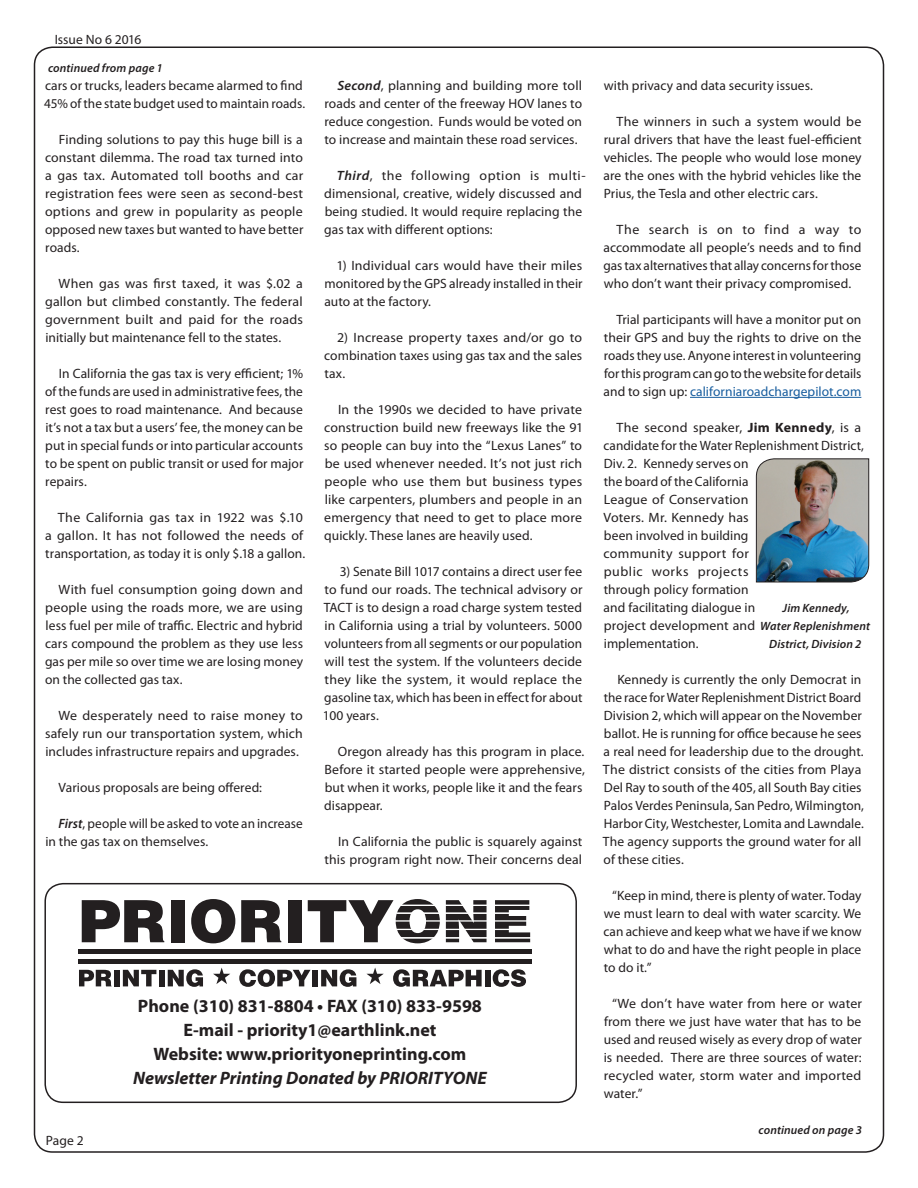
<style>
.page{position:relative;width:918px;height:1188px;background:#fff}
.page>*{position:absolute;margin:0;border:0;box-sizing:border-box;transform-origin:0 0}
.t1{font:700 18px/24px "Myriad Pro";color:#231f20;text-align:center}
.t2{font:italic 700 18px "Myriad Pro";color:#231f20}
.t3{font:13.5px/18px "Myriad Pro";letter-spacing:.005em;color:#231f20;text-align:justify}
.t4{font:italic 600 12px/18px "Myriad Pro";letter-spacing:.01em;color:#231f20;text-align:center}
.s1{font-weight:600;font-style:italic}
.s2{color:#175d9e}
.s3{font-weight:700}
</style>
<div class="page">
<hr style="left:690px;top:397px;width:171px;height:1px;background:#175d9e">
<div style="left:44px;top:883px;width:533px;height:220px;border:2px solid #231f20;border-radius:18px"></div>
<svg style="left:82px;top:900px;width:82px;height:42px"></svg>
<div style="left:171px;top:900px;width:13px;height:42px;background:#231f20"></div>
<svg style="left:191px;top:899px;width:44px;height:44px"></svg>
<svg style="left:241px;top:900px;width:40px;height:42px"></svg>
<div style="left:288px;top:900px;width:13px;height:42px;background:#231f20"></div>
<svg style="left:308px;top:899px;width:132px;height:44px"></svg>
<svg style="left:446px;top:900px;width:41px;height:42px"></svg>
<svg style="left:495px;top:900px;width:35px;height:42px"></svg>
<hr style="left:78px;top:950px;width:454px;height:4px;background:#231f20">
<hr style="left:78px;top:959px;width:454px;height:4px;background:#231f20">
<svg style="left:79px;top:970px;width:33px;height:16px"></svg>
<div style="left:114px;top:970px;width:5px;height:16px;background:#231f20"></div>
<svg style="left:123px;top:970px;width:33px;height:16px"></svg>
<div style="left:159px;top:970px;width:5px;height:16px;background:#231f20"></div>
<svg style="left:168px;top:969px;width:35px;height:18px"></svg>
<svg style="left:213px;top:968px;width:17px;height:16px"></svg>
<svg style="left:239px;top:969px;width:72px;height:18px"></svg>
<div style="left:312px;top:970px;width:6px;height:16px;background:#231f20"></div>
<svg style="left:321px;top:969px;width:35px;height:18px"></svg>
<svg style="left:366px;top:968px;width:18px;height:16px"></svg>
<svg style="left:393px;top:969px;width:89px;height:18px"></svg>
<div style="left:485px;top:970px;width:5px;height:16px;background:#231f20"></div>
<svg style="left:493px;top:969px;width:33px;height:18px"></svg>
<hr style="left:390px;top:920px;width:145px;height:2px;background:#fff">
<hr style="left:389px;top:929px;width:145px;height:1px;background:#fff">
<hr style="left:398px;top:905px;width:145px;height:1px;background:#fff">
<hr style="left:396px;top:913px;width:146px;height:1px;background:#fff">
<hr style="left:395px;top:937px;width:146px;height:2px;background:#fff">
<img style="left:756px;top:458px;width:113px;height:125px">
<p class="t3" style="left:55px;top:30px;width:88px">Issue No 6 2016</p>
<p class="t3" style="left:44px;top:76px;width:262px">cars or trucks, leaders became alarmed to find<br>45% of the state budget used to maintain roads.</p>
<p class="t3" style="left:45px;top:130px;width:260px;text-indent:14px">Finding solutions to pay this huge bill is a constant dilemma. The road tax turned into a gas tax. Automated toll booths and car registration fees were seen as second-best options and grew in popularity as people opposed new taxes but wanted to have better roads.</p>
<p class="t3" style="left:45px;top:274px;width:259px;text-indent:14px">When gas was first taxed, it was $.02 a gallon but climbed constantly. The federal government built and paid for the roads initially but maintenance fell to the states.</p>
<p class="t3" style="left:45px;top:364px;width:260px;text-indent:14px">In California the gas tax is very efficient; 1% of the funds are used in administrative fees, the rest goes to road maintenance. And because it’s not a tax but a users’ fee, the money can be put in special funds or into particular accounts to be spent on public transit or used for major repairs.</p>
<p class="t3" style="left:45px;top:508px;width:262px;text-align:left;text-indent:13px">The California gas tax in 1922 was $.10 a gallon. It has not followed the needs of transportation, as today it is only $.18 a gallon.</p>
<p class="t3" style="left:45px;top:580px;width:260px;text-indent:14px">With fuel consumption going down and people using the roads more, we are using less fuel per mile of traffic. Electric and hybrid cars compound the problem as they use less gas per mile so over time we are losing money on the collected gas tax.</p>
<p class="t3" style="left:45px;top:706px;width:259px;text-indent:14px">We desperately need to raise money to safely run our transportation system, which includes infrastructure repairs and upgrades.</p>
<p class="t3" style="left:59px;top:778px;width:205px">Various proposals are being offered:</p>
<p class="t3" style="left:45px;top:814px;width:259px;text-indent:13px"><span class="s1">First</span>, people will be asked to vote an increase in the gas tax on themselves.</p>
<p class="t4" style="left:48px;top:59px;width:116px">continued from page 1</p>
<p class="t3" style="left:325px;top:76px;width:259px;text-indent:13px"><span class="s1">Second</span>, planning and building more toll roads and center of the freeway HOV lanes to reduce congestion. Funds would be voted on to increase and maintain these road services.</p>
<p class="t3" style="left:324px;top:166px;width:263px;text-align:left;text-indent:13px"><span class="s1">Third</span>, the following option is multi&shy;dimensional, creative, widely discussed and being studied. It would require replacing the gas tax with different options:</p>
<p class="t3" style="left:324px;top:256px;width:260px;text-indent:12px">1) Individual cars would have their miles monitored by the GPS already installed in their auto at the factory.</p>
<p class="t3" style="left:324px;top:328px;width:259px;text-indent:13px">2) Increase property taxes and/or go to combination taxes using gas tax and the sales tax.</p>
<p class="t3" style="left:324px;top:400px;width:261px;text-indent:14px">In the 1990s we decided to have private construction build new freeways like the 91 so people can buy into the “Lexus Lanes” to be used whenever needed. It’s not just rich people who use them but business types like carpenters, plumbers and people in an emergency that need to get to place more quickly. These lanes are heavily used.</p>
<p class="t3" style="left:323px;top:562px;width:261px;text-indent:17px">3) Senate Bill 1017 contains a direct user fee to fund our roads. The technical advisory or TACT is to design a road charge system tested in California using a trial by volunteers. 5000 volunteers from all segments or our population will test the system. If the volunteers decide they like the system, it would replace the gasoline tax, which has been in effect for about 100 years.</p>
<p class="t3" style="left:324px;top:742px;width:262px;text-align:left;text-indent:14px">Oregon already has this program in place.<br>Before it started people were apprehensive, but when it works, people like it and the fears disappear.</p>
<p class="t3" style="left:325px;top:832px;width:259px;text-align:right">In California the public is squarely against this program right now. Their concerns deal</p>
<p class="t3" style="left:46px;top:1131px;width:39px">Page 2</p>
<h1 class="t1" style="left:138px;top:993px;width:346px">Phone (310) 831-8804 • FAX (310) 833-9598<br>E-mail - priority1@earthlink.net<br>Website: www.priorityoneprinting.com</h1>
<h1 class="t2" style="left:133px;top:1066px;width:355px">Newsletter Printing Donated by PRIORITYONE</h1>
<p class="t3" style="left:604px;top:76px;width:211px">with privacy and data security issues.</p>
<p class="t3" style="left:604px;top:112px;width:260px;text-indent:13px">The winners in such a system would be rural drivers that have the least fuel-efficient vehicles. The people who would lose money are the ones with the hybrid vehicles like the Prius, the Tesla and other electric cars.</p>
<p class="t3" style="left:604px;top:220px;width:259px;text-indent:13px">The search is on to find a way to accommodate all people’s needs and to find gas tax alternatives that allay concerns for those who don’t want their privacy compromised.</p>
<p class="t3" style="left:604px;top:310px;width:259px;text-indent:13px">Trial participants will have a monitor put on their GPS and buy the rights to drive on the roads they use. Anyone interest in volunteering for this program can go to the website for details and to sign up: <span class="s2">californiaroadchargepilot.com</span></p>
<p class="t3" style="left:604px;top:418px;width:262px;text-align:left;text-indent:13px">The second speaker, <span class="s3">Jim Kennedy</span>, is a candidate for the Water Replenishment District,<br>Div. 2. Kennedy serves on<br>the board of the California<br>League of Conservation<br>Voters. Mr. Kennedy has<br>been involved in building<br>community support for<br>public works projects<br>through policy formation<br>and facilitating dialogue in<br>project development and<br>implementation.</p>
<p class="t3" style="left:603px;top:670px;width:263px;text-align:left;text-indent:14px">Kennedy is currently the only Democrat in the race for Water Replenishment District Board Division 2, which will appear on the November ballot. He is running for office because he sees a real need for leadership due to the drought.<br>The district consists of the cities from Playa Del Ray to south of the 405, all South Bay cities Palos Verdes Peninsula, San Pedro, Wilmington, Harbor City, Westchester, Lomita and Lawndale.<br>The agency supports the ground water for all of these cities.</p>
<p class="t3" style="left:604px;top:886px;width:260px;text-indent:9px">“Keep in mind, there is plenty of water. Today we must learn to deal with water scarcity. We can achieve and keep what we have if we know what to do and have the right people in place to do it.”</p>
<p class="t3" style="left:604px;top:994px;width:260px;text-indent:8px">“We don’t have water from here or water from there we just have water that has to be used and reused wisely as every drop of water is needed. There are three sources of water: recycled water, storm water and imported water.”</p>
<p class="t4" style="left:760px;top:599px;width:111px">Jim Kennedy,<br>Water Replenishment<br>District, Division 2</p>
<p class="t4" style="left:759px;top:1121px;width:105px">continued on page 3</p>
</div>
